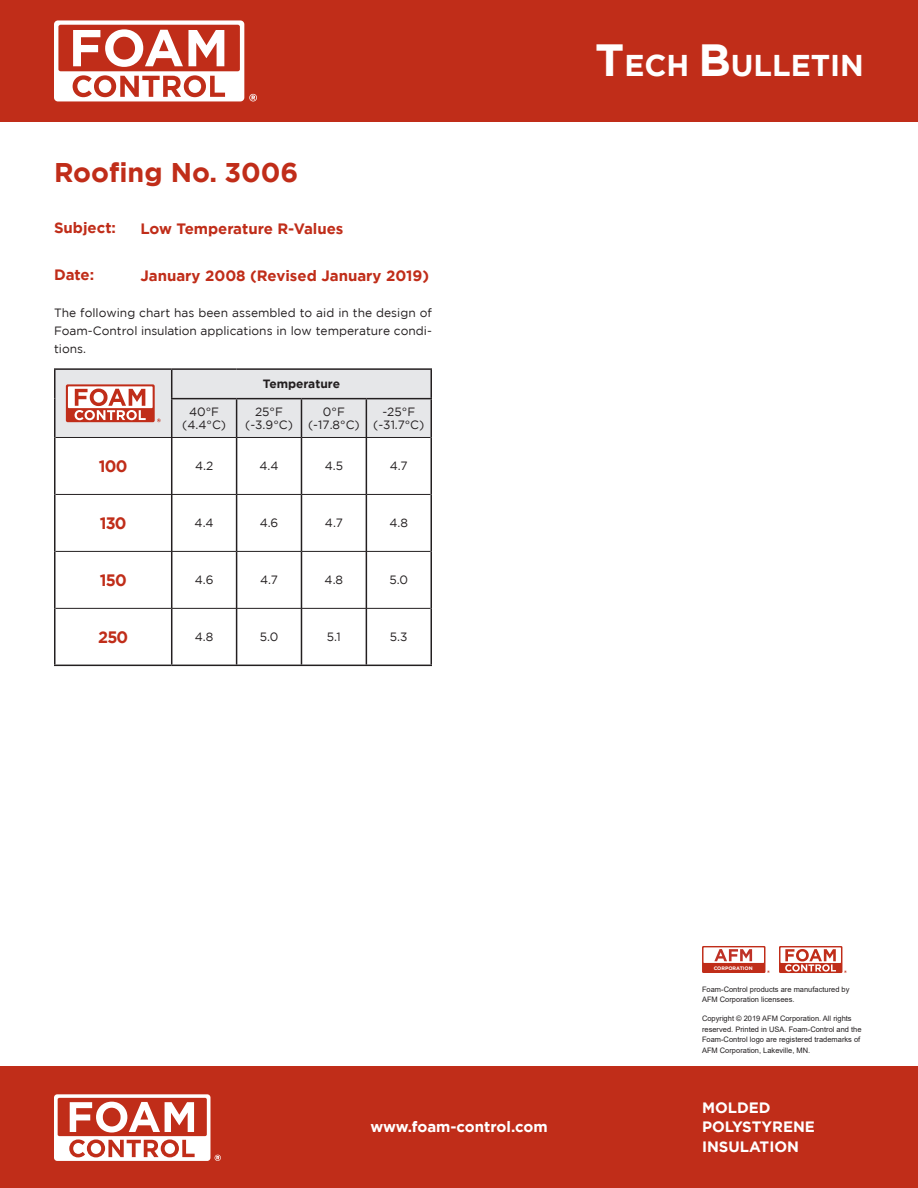
<style>
.page{position:relative;width:918px;height:1188px;background:#fff}
.page>*{position:absolute;margin:0;border:0;box-sizing:border-box;transform-origin:0 0}
.t1{font:700 30px "Gotham";color:#fff}
.t2{font:700 27px "Gotham";color:#c02d19}
.t3{font:700 16.5px "Gotham";letter-spacing:-.05em;color:#c02d19}
.t4{font:700 15px "Gotham";color:#c02d19}
.t5{font:700 15px/19.5px "Gotham";color:#fff}
.t6{font:12px/13.5px "Gotham";color:#231f20;text-align:center}
.t7{font:700 12px "Gotham";color:#231f20}
.t8{font:7.5px/10.5px "Arial";color:#231f20}
.t9{font:700 4.95px "Gotham";color:#fff}
.s1{font-size:45px}
</style>
<div class="page">
<div style="left:0;top:0;width:918px;height:122px;background:#c02d19"></div>
<svg style="left:54px;top:20px;width:203px;height:81px"></svg>
<div style="left:0;top:1067px;width:918px;height:121px;background:#c02d19"></div>
<svg style="left:54px;top:1094px;width:167px;height:67px"></svg>
<div style="left:779px;top:946px;width:63px;height:27px;background:#c02d19"></div>
<div style="left:780px;top:947px;width:61px;height:16px;background:#fff"></div>
<svg style="left:785px;top:949px;width:51px;height:23px"></svg>
<div style="left:702px;top:946px;width:63px;height:27px;background:#c02d19"></div>
<div style="left:704px;top:947px;width:60px;height:16px;background:#fff"></div>
<svg style="left:714px;top:949px;width:38px;height:12px"></svg>
<hr style="left:54px;top:368px;width:118px;height:2px;background:#231f20">
<hr style="left:54px;top:370px;width:2px;height:29px;background:#231f20">
<hr style="left:172px;top:368px;width:65px;height:2px;background:#231f20">
<hr style="left:237px;top:368px;width:195px;height:2px;background:#231f20">
<hr style="left:430px;top:370px;width:2px;height:28px;background:#231f20">
<hr style="left:54px;top:399px;width:2px;height:38px;background:#231f20">
<hr style="left:366px;top:398px;width:66px;height:1px;background:#231f20">
<hr style="left:430px;top:399px;width:2px;height:38px;background:#231f20">
<hr style="left:54px;top:437px;width:2px;height:57px;background:#231f20">
<hr style="left:171px;top:438px;width:1px;height:56px;background:#231f20">
<hr style="left:366px;top:438px;width:1px;height:56px;background:#231f20">
<hr style="left:54px;top:494px;width:2px;height:57px;background:#231f20">
<hr style="left:171px;top:495px;width:1px;height:56px;background:#231f20">
<hr style="left:54px;top:551px;width:2px;height:57px;background:#231f20">
<hr style="left:171px;top:552px;width:1px;height:56px;background:#231f20">
<hr style="left:366px;top:552px;width:1px;height:56px;background:#231f20">
<hr style="left:54px;top:608px;width:2px;height:57px;background:#231f20">
<hr style="left:54px;top:665px;width:118px;height:1px;background:#231f20">
<hr style="left:56px;top:437px;width:181px;height:1px;background:#231f20">
<hr style="left:301px;top:437px;width:130px;height:1px;background:#231f20">
<hr style="left:56px;top:494px;width:181px;height:1px;background:#231f20">
<hr style="left:301px;top:494px;width:65px;height:1px;background:#231f20">
<hr style="left:56px;top:551px;width:181px;height:1px;background:#231f20">
<hr style="left:301px;top:551px;width:130px;height:1px;background:#231f20">
<hr style="left:56px;top:608px;width:116px;height:1px;background:#231f20">
<hr style="left:237px;top:437px;width:64px;height:1px;background:#231f20">
<hr style="left:237px;top:494px;width:64px;height:1px;background:#231f20">
<hr style="left:237px;top:551px;width:64px;height:1px;background:#231f20">
<hr style="left:236px;top:438px;width:1px;height:56px;background:#231f20">
<hr style="left:301px;top:438px;width:1px;height:56px;background:#231f20">
<hr style="left:430px;top:437px;width:2px;height:57px;background:#231f20">
<hr style="left:236px;top:495px;width:1px;height:56px;background:#231f20">
<hr style="left:301px;top:495px;width:1px;height:56px;background:#231f20">
<hr style="left:236px;top:552px;width:1px;height:56px;background:#231f20">
<hr style="left:301px;top:552px;width:1px;height:56px;background:#231f20">
<hr style="left:430px;top:551px;width:2px;height:57px;background:#231f20">
<hr style="left:366px;top:494px;width:64px;height:1px;background:#231f20">
<hr style="left:366px;top:495px;width:1px;height:56px;background:#231f20">
<hr style="left:430px;top:494px;width:2px;height:57px;background:#231f20">
<hr style="left:172px;top:608px;width:259px;height:1px;background:#231f20">
<hr style="left:171px;top:609px;width:1px;height:56px;background:#231f20">
<hr style="left:236px;top:609px;width:1px;height:56px;background:#231f20">
<hr style="left:301px;top:609px;width:1px;height:56px;background:#231f20">
<hr style="left:366px;top:609px;width:1px;height:56px;background:#231f20">
<hr style="left:430px;top:608px;width:2px;height:57px;background:#231f20">
<hr style="left:172px;top:665px;width:260px;height:1px;background:#231f20">
<svg style="left:55px;top:369px;width:376px;height:68px;background:#dcd2d3"></svg>
<h2 class="t2" style="left:54px;top:157px;width:246px">Roofing No. 3006</h2>
<p class="t4" style="left:54px;top:219px;width:64px">Subject:</p>
<p class="t4" style="left:54px;top:266px;width:42px">Date:</p>
<p class="t4" style="left:140px;top:220px;width:205px">Low Temperature R-Values</p>
<p class="t4" style="left:140px;top:267px;width:290px">January 2008 (Revised January 2019)</p>
<p class="t6" style="left:54px;top:303px;width:380px;line-height:18px;text-align:justify">The following chart has been assembled to aid in the design of Foam-Control insulation applications in low temperature condi&shy;tions.</p>
<p class="t7" style="left:263px;top:377px;width:79px">Temperature</p>
<p class="t6" style="left:182px;top:405px;width:45px">40°F (4.4°C)</p>
<p class="t6" style="left:245px;top:405px;width:49px">25°F (-3.9°C)</p>
<p class="t6" style="left:308px;top:405px;width:53px">0°F (-17.8°C)</p>
<p class="t6" style="left:373px;top:405px;width:53px">-25°F (-31.7°C)</p>
<h3 class="t3" style="left:99px;top:457px;width:30px">100</h3>
<p class="t6" style="left:195px;top:459px;width:20px">4.2</p>
<p class="t6" style="left:260px;top:459px;width:21px">4.4</p>
<p class="t6" style="left:325px;top:459px;width:20px">4.5</p>
<p class="t6" style="left:390px;top:459px;width:19px">4.7</p>
<h3 class="t3" style="left:100px;top:514px;width:28px">130</h3>
<p class="t6" style="left:195px;top:516px;width:21px">4.4</p>
<p class="t6" style="left:260px;top:516px;width:20px">4.6</p>
<p class="t6" style="left:325px;top:516px;width:19px">4.7</p>
<p class="t6" style="left:390px;top:516px;width:20px">4.8</p>
<h3 class="t3" style="left:100px;top:571px;width:28px">150</h3>
<p class="t6" style="left:195px;top:573px;width:20px">4.6</p>
<p class="t6" style="left:260px;top:573px;width:19px">4.7</p>
<p class="t6" style="left:325px;top:573px;width:20px">4.8</p>
<p class="t6" style="left:389px;top:573px;width:20px">5.0</p>
<h3 class="t3" style="left:98px;top:627px;width:32px">250</h3>
<p class="t6" style="left:195px;top:630px;width:20px">4.8</p>
<p class="t6" style="left:260px;top:630px;width:20px">5.0</p>
<p class="t6" style="left:327px;top:630px;width:15px">5.1</p>
<p class="t6" style="left:390px;top:630px;width:19px">5.3</p>
<h1 class="t1" style="left:595px;top:48px;width:270px"><span class="s1">T</span>ECH <span class="s1">B</span>ULLETIN</h1>
<p class="t5" style="left:370px;top:1116px;width:179px">www.foam-control.com</p>
<p class="t9" style="left:714px;top:965px;width:41px">CORPORATION</p>
<p class="t8" style="left:702px;top:984px;width:149px">Foam-Control products are manufactured by<br>AFM Corporation licensees.</p>
<p class="t8" style="left:702px;top:1014px;width:161px">Copyright © 2019 AFM Corporation. All rights reserved. Printed in USA. Foam-Control and the Foam-Control logo are registered trademarks of AFM Corporation, Lakeville, MN.</p>
<p class="t5" style="left:702px;top:1097px;width:114px">MOLDED<br>POLYSTYRENE<br>INSULATION</p>
</div>
